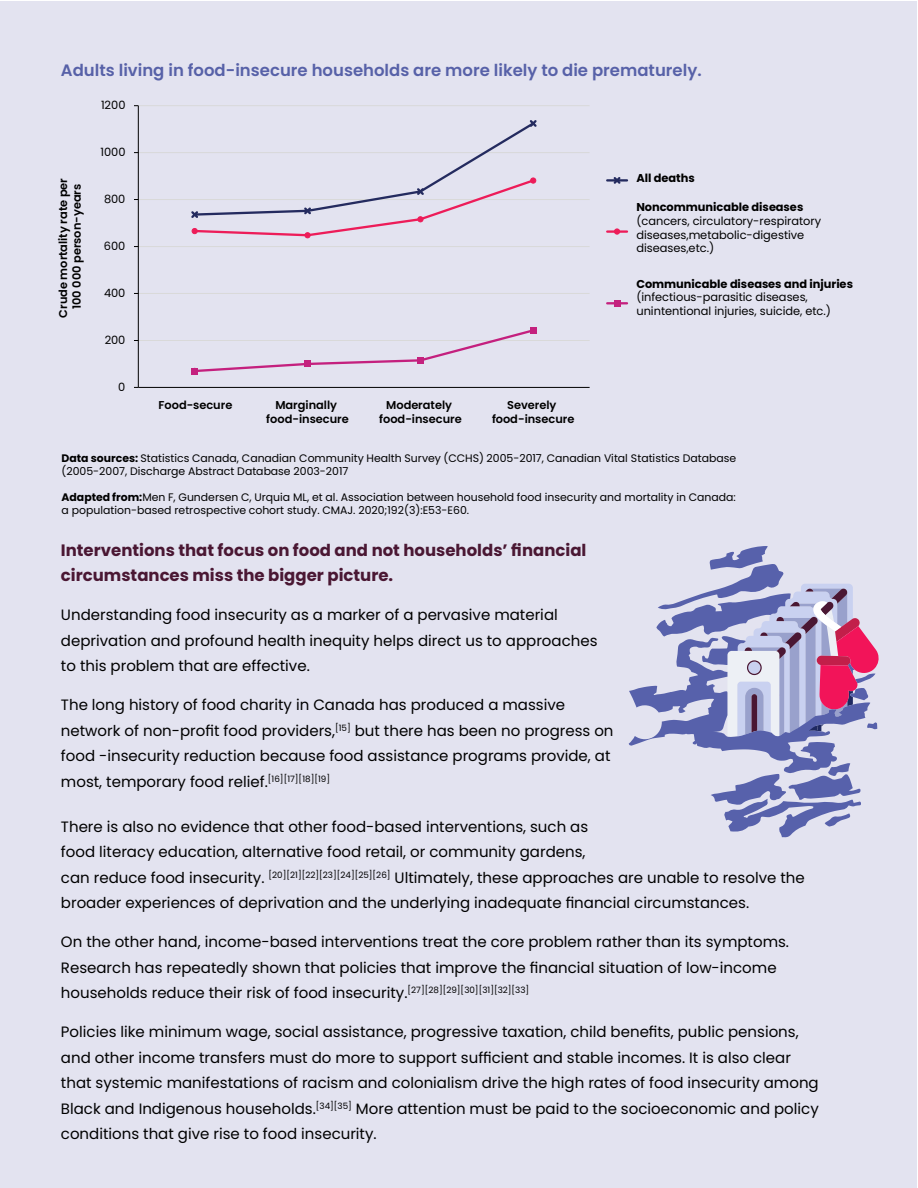
<style>
.page{position:relative;width:918px;height:1188px;background:#fff}
.page>*{position:absolute;margin:0;border:0;box-sizing:border-box;transform-origin:0 0}
.t1{font:700 16.5px/25.5px "Poppins";color:#4a1733}
.Figures_Title{font:600 16.5px "Poppins";color:#5761a8}
.t2{font:15px/25.5px "Poppins";color:#000}
.t3{font:11.4px/13.6px "Poppins";color:#000}
.t4{font:600 11.4px/13.6px "Poppins";letter-spacing:-.005em;color:#000;text-align:center}
.t5{font:700 11.4px "Poppins";color:#000}
.t6{font:10.95px/13px "Poppins";color:#000}
.s1{font-weight:700}
</style>
<div class="page">
<div style="left:1px;top:1px;width:916px;height:1186px;background:#e3e3f0"></div>
<hr style="left:138px;top:340px;width:452px;height:1px;background:#d9d9d9">
<hr style="left:138px;top:293px;width:452px;height:1px;background:#d9d9d9">
<hr style="left:138px;top:246px;width:452px;height:1px;background:#d9d9d9">
<hr style="left:138px;top:199px;width:452px;height:1px;background:#d9d9d9">
<hr style="left:138px;top:152px;width:452px;height:1px;background:#d9d9d9">
<hr style="left:138px;top:105px;width:452px;height:1px;background:#d9d9d9">
<hr style="left:138px;top:106px;width:1px;height:281px;background:#000">
<hr style="left:138px;top:387px;width:452px;height:1px;background:#000">
<svg style="left:194px;top:330px;width:336px;height:42px"></svg>
<hr style="left:607px;top:179px;width:20px;height:3px;background:#242b5f">
<hr style="left:607px;top:230px;width:20px;height:3px;background:#ed1c59">
<svg style="left:614px;top:229px;width:6px;height:6px"></svg>
<hr style="left:607px;top:302px;width:20px;height:2px;background:#c4207e">
<div style="left:614px;top:300px;width:6px;height:7px;background:#c4217e"></div>
<div style="left:530px;top:327px;width:7px;height:7px;background:#c4217e"></div>
<div style="left:417px;top:357px;width:7px;height:7px;background:#c4217e"></div>
<div style="left:304px;top:361px;width:7px;height:6px;background:#c4217e"></div>
<div style="left:191px;top:368px;width:7px;height:6px;background:#c4217e"></div>
<svg style="left:611px;top:177px;width:12px;height:7px"></svg>
<svg style="left:191px;top:120px;width:346px;height:118px"></svg>
<svg style="left:629px;top:546px;width:250px;height:291px"></svg>
<p class="Figures_Title" style="left:61px;top:60px;width:642px">Adults living in food-insecure households are more likely to die prematurely.</p>
<p class="t3" style="left:101px;top:98px;width:26px">1200</p>
<p class="t4" style="left:56px;top:318px;width:141px;rotate:-90deg">Crude mortality rate per<br>100 000 person-years</p>
<p class="t3" style="left:100px;top:145px;width:27px">1000</p>
<p class="t3" style="left:104px;top:192px;width:23px">800</p>
<p class="t3" style="left:104px;top:239px;width:23px">600</p>
<p class="t3" style="left:104px;top:286px;width:23px">400</p>
<p class="t3" style="left:105px;top:333px;width:22px">200</p>
<p class="t3" style="left:118px;top:380px;width:9px">0</p>
<p class="t4" style="left:158px;top:398px;width:75px">Food-secure</p>
<p class="t4" style="left:266px;top:398px;width:84px">Marginally food-insecure</p>
<p class="t4" style="left:379px;top:398px;width:84px">Moderately food-insecure</p>
<p class="t4" style="left:492px;top:398px;width:84px">Severely food-insecure</p>
<p class="t5" style="left:636px;top:171px;width:60px">All deaths</p>
<p class="t3" style="left:636px;top:201px;width:186px"><span class="s1">Noncommunicable diseases </span>(cancers, circulatory-respiratory diseases,metabolic-digestive diseases,etc.)</p>
<p class="t3" style="left:636px;top:277px;width:218px"><span class="s1">Communicable diseases and injuries </span>(infectious-parasitic diseases, unintentional injuries, suicide, etc.)</p>
<p class="t6" style="left:62px;top:451px;width:676px"><span class="s1">Data sources:</span> Statistics Canada, Canadian Community Health Survey (CCHS) 2005-2017, Canadian Vital Statistics Database (2005-2007, Discharge Abstract Database 2003-2017</p>
<p class="t6" style="left:62px;top:490px;width:676px"><span class="s1">Adapted from:</span>Men F, Gundersen C, Urquia ML, et al. Association between household food insecurity and mortality in Canada: a population-based retrospective cohort study. CMAJ. 2020;192(3):E53-E60.</p>
<p class="t1" style="left:61px;top:538px;width:527px">Interventions that focus on food and not households’ financial circumstances miss the bigger picture.</p>
<p class="t2" style="left:61px;top:602px;width:538px">Understanding food insecurity as a marker of a pervasive material deprivation and profound health inequity helps direct us to approaches to this problem that are effective.</p>
<p class="t2" style="left:61px;top:692px;width:554px">The long history of food charity in Canada has produced a massive network of non-profit food providers,<sup>[15]</sup> but there has been no progress on food -insecurity reduction because food assistance programs provide, at most, temporary food relief.<sup>[16][17][18][19]</sup></p>
<p class="t2" style="left:61px;top:814px;width:745px">There is also no evidence that other food-based interventions, such as<br>food literacy education, alternative food retail, or community gardens,<br>can reduce food insecurity. <sup>[20][21][22][23][24][25][26]</sup> Ultimately, these approaches are unable to resolve the broader experiences of deprivation and the underlying inadequate financial circumstances.</p>
<p class="t2" style="left:61px;top:929px;width:730px">On the other hand, income-based interventions treat the core problem rather than its symptoms.<br>Research has repeatedly shown that policies that improve the financial situation of low-income households reduce their risk of food insecurity.<sup>[27][28][29][30][31][32][33]</sup></p>
<p class="t2" style="left:61px;top:1019px;width:759px">Policies like minimum wage, social assistance, progressive taxation, child benefits, public pensions, and other income transfers must do more to support sufficient and stable incomes. It is also clear that systemic manifestations of racism and colonialism drive the high rates of food insecurity among Black and Indigenous households.<sup>[34][35]</sup> More attention must be paid to the socioeconomic and policy conditions that give rise to food insecurity.</p>
</div>
